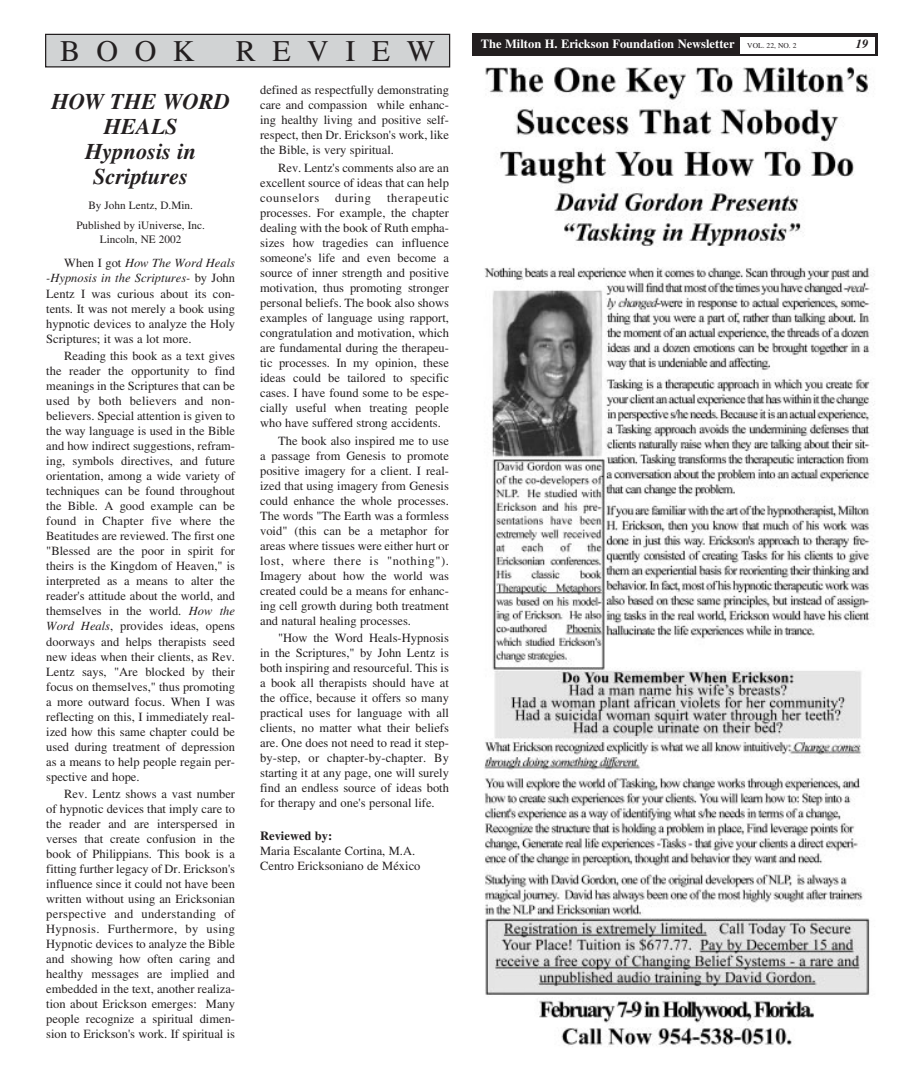
<style>
.page{position:relative;width:923px;height:1080px;background:#fff}
.page>*{position:absolute;margin:0;border:0;box-sizing:border-box;transform-origin:0 0}
.t1{font:30px "Times";letter-spacing:.55em;color:#231f20}
.t2{font:italic 700 22.5px/25px "Times";color:#231f20;text-align:center}
.t3{font:12.5px/15px "Times";color:#231f20;text-align:justify}
.t4{font:700 12.5px "Times";color:#fff}
.t5{font:700 12.5px "Times";color:#231f20}
.t6{font:italic 700 12.5px "Times";color:#231f20}
.t7{font:11.25px/19.8px "Times";color:#231f20;text-align:center}
.s1{font-style:italic}
.s2{font-weight:400;font-size:7.5px;color:#231f20}
</style>
<div class="page">
<div style="left:472px;top:34px;width:406px;height:22px;background:#231f20"></div>
<div style="left:740px;top:37px;width:134px;height:16px;background:#fff"></div>
<img style="left:484px;top:68px;width:391px;height:979px">
<div style="left:46px;top:34px;width:403px;height:33px;background:#d1d3d4"></div>
<div style="left:45px;top:34px;width:405px;height:34px;border:1px solid #231f20"></div>
<h1 class="t1" style="left:60px;top:40px;width:136px">BOOK</h1>
<h1 class="t1" style="left:236px;top:40px;width:201px">REVIEW</h1>
<h2 class="t2" style="left:51px;top:91px;width:180px">HOW THE WORD<br>HEALS<br>Hypnosis in<br>Scriptures</h2>
<p class="t7" style="left:76px;top:197px;width:130px">By John Lentz, D.Min.<br>Published by iUniverse, Inc.</p>
<p class="t7" style="left:100px;top:231px;width:83px">Lincoln, NE 2002</p>
<p class="t3" style="left:46px;top:257px;width:190px;text-indent:18px">When I got <span class="s1">How The Word Heals -Hypnosis in the Scriptures-</span> by John Lentz I was curious about its con&shy;tents. It was not merely a book using hypnotic devices to analyze the Holy Scriptures; it was a lot more.</p>
<p class="t3" style="left:46px;top:350px;width:190px;text-indent:18px">Reading this book as a text gives the reader the opportunity to find meanings in the Scriptures that can be used by both believers and non&shy;believers. Special attention is given to the way language is used in the Bible and how indirect suggestions, refram&shy;ing, symbols directives, and future orientation, among a wide variety of techniques can be found throughout the Bible. A good example can be found in Chapter five where the Beatitudes are reviewed. The first one "Blessed are the poor in spirit for theirs is the Kingdom of Heaven," is interpreted as a means to alter the reader's attitude about the world, and themselves in the world. <span class="s1">How the Word Heals</span>, provides ideas, opens doorways and helps therapists seed new ideas when their clients, as Rev.<br>Lentz says, "Are blocked by their focus on themselves," thus promoting a more outward focus. When I was reflecting on this, I immediately real&shy;ized how this same chapter could be used during treatment of depression as a means to help people regain per&shy;spective and hope.</p>
<p class="t3" style="left:46px;top:788px;width:190px;text-indent:18px">Rev. Lentz shows a vast number of hypnotic devices that imply care to the reader and are interspersed in verses that create confusion in the book of Philippians. This book is a fitting further legacy of Dr. Erickson's influence since it could not have been written without using an Ericksonian perspective and understanding of Hypnosis. Furthermore, by using Hypnotic devices to analyze the Bible and showing how often caring and healthy messages are implied and embedded in the text, another realiza&shy;tion about Erickson emerges: Many people recognize a spiritual dimen&shy;sion to Erickson's work. If spiritual is</p>
<p class="t3" style="left:260px;top:84px;width:190px">defined as respectfully demonstrating care and compassion while enhanc&shy;ing healthy living and positive self&shy;respect, then Dr. Erickson's work, like the Bible, is very spiritual.</p>
<p class="t3" style="left:260px;top:162px;width:190px;text-indent:18px">Rev. Lentz's comments also are an excellent source of ideas that can help counselors</p>
<p class="t3" style="left:260px;top:192px;width:190px;text-indent:127px">therapeutic processes. For example, the chapter dealing with the book of Ruth empha&shy;sizes how tragedies can influence someone's life and even become a source of inner strength and positive motivation, thus promoting stronger personal beliefs. The book also shows examples of language using rapport, congratulation and motivation, which are fundamental during the therapeu&shy;tic processes. In my opinion, these ideas could be tailored to specific cases. I have found some to be espe&shy;cially useful when treating people who have suffered strong accidents.</p>
<p class="t3" style="left:260px;top:434px;width:190px;text-indent:18px">The book also inspired me to use a passage from Genesis to promote positive imagery for a client. I real&shy;ized that using imagery from Genesis could enhance the whole processes.<br>The words "The Earth was a formless void" (this can be a metaphor for areas where tissues were either hurt or lost, where there is "nothing").<br>Imagery about how the world was created could be a means for enhanc&shy;ing cell growth during both treatment and natural healing processes.</p>
<p class="t3" style="left:260px;top:632px;width:190px;text-indent:18px">"How the Word Heals-Hypnosis in the Scriptures," by John Lentz is both inspiring and resourceful. This is a book all therapists should have at the office, because it offers so many practical uses for language with all clients, no matter what their beliefs are. One does not need to read it step&shy;by-step, or chapter-by-chapter. By starting it at any page, one will surely find an endless source of ideas both for therapy and one's personal life.</p>
<p class="t5" style="left:260px;top:831px;width:74px">Reviewed by:</p>
<p class="t3" style="left:260px;top:845px;width:162px">Maria Escalante Cortina, M.A.<br>Centro Ericksoniano de México</p>
<p class="t3" style="left:335px;top:192px;width:37px">during</p>
<p class="t4" style="left:481px;top:39px;width:317px">The Milton H. Erickson Foundation Newsletter <span class="s2">VOL. 22, NO. 2</span></p>
<p class="t6" style="left:855px;top:40px;width:14px">19</p>
</div>
